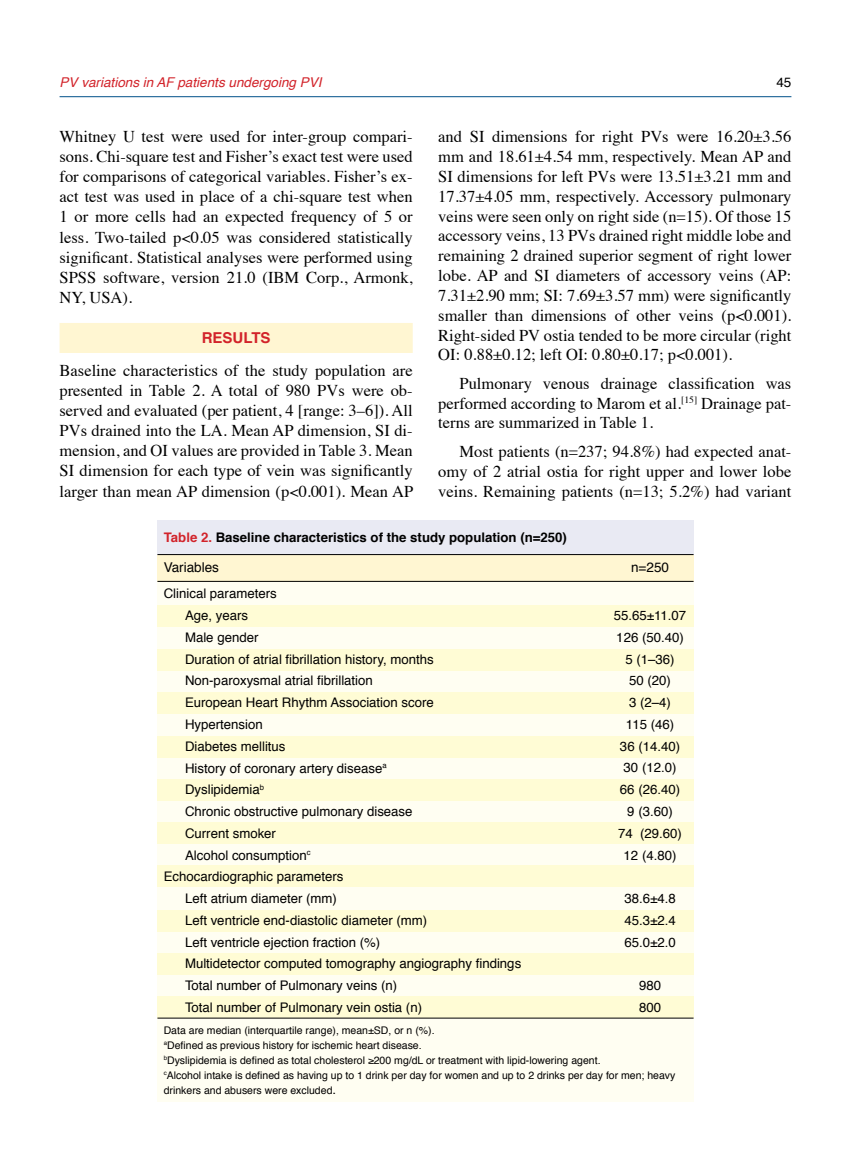
<style>
.page{position:relative;width:851px;height:1170px;background:#fff}
.page>*{position:absolute;margin:0;border:0;box-sizing:border-box;transform-origin:0 0}
.t1{font:16.5px/19.8px "Times";color:#000;text-align:justify}
.t2{font:700 15px "Helvetica";color:#d2232a}
.t3{font:italic 13.5px "Helvetica";color:#d2232a}
.t4{font:13.5px "Helvetica";color:#000}
.t5{font:13.2px/21.8px "Helvetica";color:#000}
.t6{font:700 13.2px "Helvetica";color:#000}
.t7{font:10.5px/15px "Helvetica";color:#000}
.s1{color:#d2232a}
.s2{font-size:13.2px}
</style>
<div class="page">
<div style="left:60px;top:323px;width:352px;height:30px;background:#fff6d2"></div>
<div style="left:157px;top:520px;width:536px;height:34px;background:#e9eaf3"></div>
<div style="left:157px;top:577px;width:536px;height:524px;background:#fffef2"></div>
<div style="left:157px;top:555px;width:536px;height:26px;background:#fff6d2"></div>
<div style="left:157px;top:605px;width:536px;height:21px;background:#fffcd5"></div>
<div style="left:157px;top:649px;width:536px;height:22px;background:#fffcd5"></div>
<div style="left:157px;top:692px;width:536px;height:22px;background:#fffcd5"></div>
<div style="left:157px;top:736px;width:536px;height:21px;background:#fffcd5"></div>
<div style="left:157px;top:779px;width:536px;height:21px;background:#fffcd5"></div>
<div style="left:157px;top:822px;width:536px;height:21px;background:#fffcd5"></div>
<div style="left:157px;top:865px;width:536px;height:21px;background:#fffcd5"></div>
<div style="left:157px;top:910px;width:536px;height:21px;background:#fffcd5"></div>
<div style="left:157px;top:953px;width:536px;height:21px;background:#fffcd5"></div>
<div style="left:157px;top:996px;width:536px;height:21px;background:#fffcd5"></div>
<hr style="left:157px;top:554px;width:536px;height:1px;background:#000">
<hr style="left:157px;top:581px;width:536px;height:1px;background:#000">
<hr style="left:157px;top:1017px;width:536px;height:1px;background:#000">
<hr style="left:60px;top:96px;width:731px;height:1px;background:#00508a">
<p class="t3" style="left:60px;top:71px;width:263px">PV variations in AF patients undergoing PVI</p>
<p class="t4" style="left:776px;top:72px;width:17px">45</p>
<p class="t1" style="left:438px;top:125px;width:354px">and SI dimensions for right PVs were 16.20±3.56 mm and 18.61±4.54 mm, respectively. Mean AP and SI dimensions for left PVs were 13.51±3.21 mm and 17.37±4.05 mm, respectively. Accessory pulmonary veins were seen only on right side (n=15). Of those 15 accessory veins, 13 PVs drained right middle lobe and remaining 2 drained superior segment of right lower lobe. AP and SI diameters of accessory veins (AP:<br>7.31±2.90 mm; SI: 7.69±3.57 mm) were significantly smaller than dimensions of other veins (p&lt;0.001).<br>Right-sided PV ostia tended to be more circular (right OI: 0.88±0.12; left OI: 0.80±0.17; p&lt;0.001).</p>
<p class="t1" style="left:438px;top:372px;width:354px;text-indent:21px">Pulmonary venous drainage classification was performed according to Marom et al.<sup>[15]</sup> Drainage pat&shy;terns are summarized in Table 1.</p>
<p class="t1" style="left:438px;top:440px;width:354px;text-indent:21px">Most patients (n=237; 94.8%) had expected anat&shy;omy of 2 atrial ostia for right upper and lower lobe veins. Remaining patients (n=13; 5.2%) had variant</p>
<p class="t1" style="left:60px;top:125px;width:354px">Whitney U test were used for inter-group compari&shy;sons. Chi-square test and Fisher’s exact test were used for comparisons of categorical variables. Fisher’s ex&shy;act test was used in place of a chi-square test when 1 or more cells had an expected frequency of 5 or less. Two-tailed p&lt;0.05 was considered statistically significant. Statistical analyses were performed using SPSS software, version 21.0 (IBM Corp., Armonk, NY, USA).</p>
<p class="t2" style="left:202px;top:326px;width:70px">RESULTS</p>
<p class="t1" style="left:60px;top:359px;width:355px">Baseline characteristics of the study population are presented in Table 2. A total of 980 PVs were ob&shy;served and evaluated (per patient, 4 [range: 3–6]). All PVs drained into the LA. Mean AP dimension, SI di&shy;mension, and OI values are provided in Table 3. Mean SI dimension for each type of vein was significantly larger than mean AP dimension (p&lt;0.001). Mean AP</p>
<p class="t6" style="left:164px;top:527px;width:404px"><span class="s1">Table 2.</span> Baseline characteristics of the study population (n=250)</p>
<p class="t4" style="left:164px;top:557px;width:57px">Variables</p>
<p class="t4" style="left:631px;top:557px;width:39px">n=250</p>
<p class="t5" style="left:164px;top:583px;width:114px;text-align:center">Clinical parameters<br>Age, years</p>
<p class="t5" style="left:613px;top:605px;width:74px">55.65±11.07</p>
<p class="t5" style="left:185px;top:626px;width:75px">Male gender</p>
<p class="t5" style="left:616px;top:626px;width:69px">126 (50.40)</p>
<p class="t5" style="left:185px;top:648px;width:250px">Duration of atrial fibrillation history, months</p>
<p class="t5" style="left:625px;top:648px;width:51px">5 (1–36)</p>
<p class="t5" style="left:185px;top:670px;width:189px">Non-paroxysmal atrial fibrillation</p>
<p class="t5" style="left:629px;top:670px;width:43px">50 (20)</p>
<p class="t5" style="left:185px;top:692px;width:250px">European Heart Rhythm Association score</p>
<p class="t5" style="left:629px;top:692px;width:43px">3 (2–4)</p>
<p class="t5" style="left:185px;top:713px;width:79px">Hypertension</p>
<p class="t5" style="left:626px;top:713px;width:50px">115 (46)</p>
<p class="t5" style="left:185px;top:735px;width:102px">Diabetes mellitus</p>
<p class="t5" style="left:620px;top:735px;width:62px">36 (14.40)</p>
<p class="t5" style="left:185px;top:757px;width:203px">History of coronary artery disease<sup>a</sup></p>
<p class="t5" style="left:623px;top:757px;width:54px">30 (12.0)</p>
<p class="t5" style="left:185px;top:779px;width:81px">Dyslipidemia<sup>b</sup></p>
<p class="t5" style="left:620px;top:779px;width:62px">66 (26.40)</p>
<p class="t5" style="left:185px;top:800px;width:229px">Chronic obstructive pulmonary disease</p>
<p class="t5" style="left:627px;top:800px;width:47px">9 (3.60)</p>
<p class="t5" style="left:185px;top:822px;width:92px">Current smoker</p>
<p class="t5" style="left:618px;top:822px;width:65px">74 (29.60)</p>
<p class="t5" style="left:185px;top:844px;width:127px">Alcohol consumption<sup>c</sup></p>
<p class="t5" style="left:623px;top:844px;width:54px">12 (4.80)</p>
<p class="t5" style="left:185px;top:866px;width:160px;text-indent:-21px">Echocardiographic parameters<br>Left atrium diameter (mm)</p>
<p class="t5" style="left:624px;top:887px;width:53px">38.6±4.8</p>
<p class="t5" style="left:185px;top:909px;width:244px">Left ventricle end-diastolic diameter (mm)</p>
<p class="t5" style="left:624px;top:909px;width:53px">45.3±2.4</p>
<p class="t5" style="left:185px;top:931px;width:197px">Left ventricle ejection fraction (%)</p>
<p class="t5" style="left:624px;top:931px;width:53px">65.0±2.0</p>
<p class="t5" style="left:185px;top:953px;width:338px">Multidetector computed tomography angiography findings<br>Total number of Pulmonary veins (n)</p>
<p class="t5" style="left:639px;top:974px;width:24px">980</p>
<p class="t5" style="left:185px;top:996px;width:238px">Total number of Pulmonary vein ostia (n)</p>
<p class="t5" style="left:639px;top:996px;width:24px">800</p>
<p class="t7" style="left:164px;top:1022px;width:513px">Data are median (interquartile range), mean±SD, or n (%).<br><sup>a</sup>Defined as previous history for ischemic heart disease.<br><sup>b</sup>Dyslipidemia is defined as total cholesterol ≥200 mg/dL or treatment with lipid-lowering agent.<br><sup>c</sup>Alcohol intake is defined as having up to 1 drink per day for women and up to 2 drinks per day for men; heavy drinkers and abusers were excluded<span class="s2">.</span></p>
</div>
